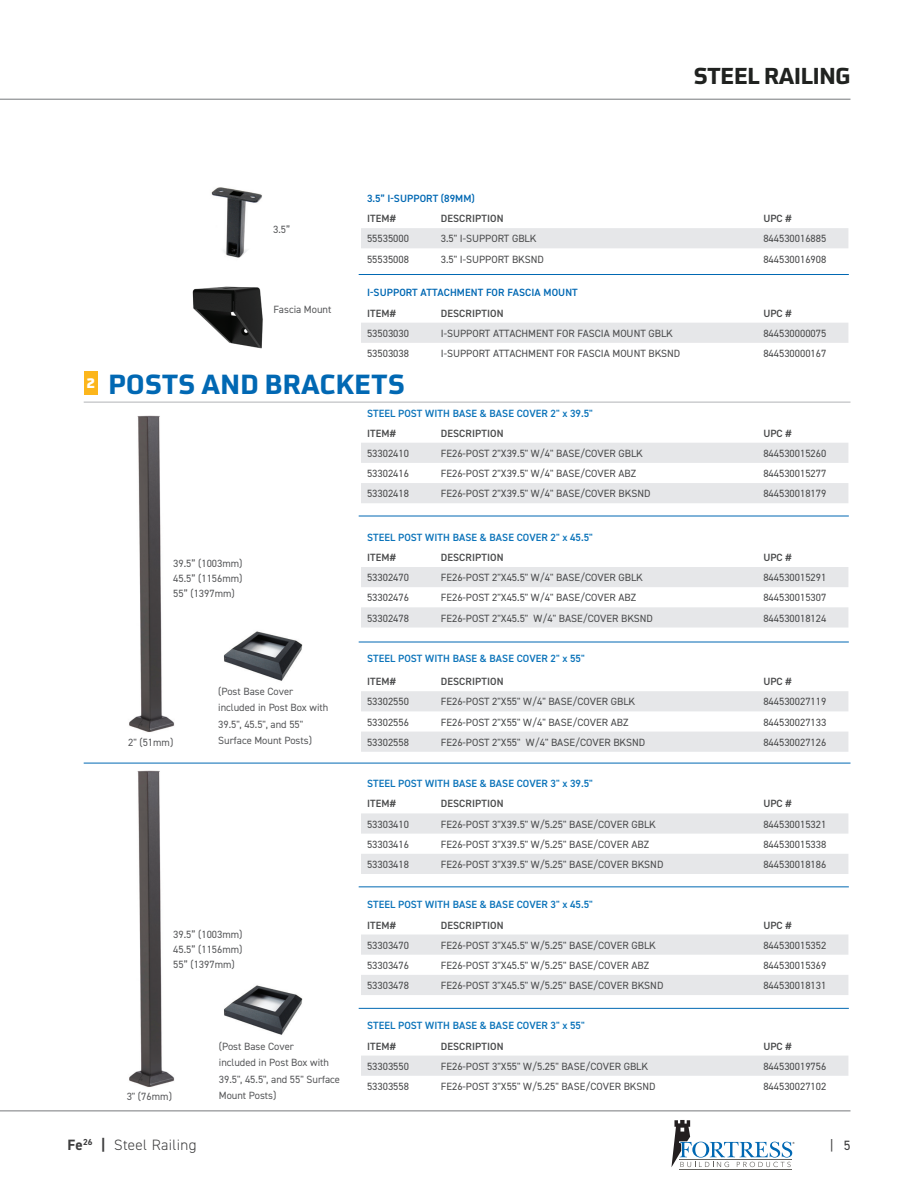
<style>
.page{position:relative;width:918px;height:1188px;background:#fff}
.page>*{position:absolute;margin:0;border:0;box-sizing:border-box;transform-origin:0 0}
.t1{font:700 27px "Utility Pro";letter-spacing:.01em;color:#0168b3}
.t2{font:700 22.5px "Utility Pro";letter-spacing:-.015em;color:#202220}
.t3{font:300 15px "DIN2014";letter-spacing:.025em;color:#3e3e3f}
.t4{font:13.5px "DIN2014";color:#3e3e3f}
.t5{font:10.5px "DIN2014";color:#494a4b}
.t6{font:10.5px/16.5px "DIN2014";color:#57585a;text-align:justify}
.t7{font:600 10.5px "DIN2014";letter-spacing:.01em;color:#0c74ba}
.t8{font:600 10.5px "DIN2014";letter-spacing:.01em;color:#494a4b}
.t9{font:600 10.5px "DIN2014";letter-spacing:.01em;color:#0168b3}
.s1{font-weight:700}
</style>
<div class="page">
<hr style="left:0;top:1111px;width:850px;height:1px;background:#76787b">
<hr style="left:680px;top:1169px;width:112px;height:1px;background:#65635f">
<svg style="left:671px;top:1120px;width:124px;height:47px"></svg>
<img style="left:129px;top:415px;width:46px;height:317px">
<img style="left:225px;top:631px;width:76px;height:50px">
<svg style="left:361px;top:443px;width:487px;height:185px"></svg>
<svg style="left:361px;top:691px;width:487px;height:61px"></svg>
<svg style="left:361px;top:813px;width:487px;height:263px"></svg>
<img style="left:127px;top:762px;width:63px;height:325px">
<img style="left:225px;top:985px;width:76px;height:50px">
<hr style="left:84px;top:763px;width:766px;height:1px;background:#0168b3">
<div style="left:84px;top:371px;width:13px;height:24px;background:#fcb61c"></div>
<hr style="left:84px;top:402px;width:767px;height:1px;background:#b2b3b7">
<hr style="left:359px;top:516px;width:490px;height:1px;background:#0168b3">
<hr style="left:359px;top:642px;width:490px;height:1px;background:#0168b3">
<hr style="left:359px;top:887px;width:490px;height:1px;background:#0168b3">
<hr style="left:359px;top:1008px;width:490px;height:1px;background:#0168b3">
<div style="left:361px;top:228px;width:487px;height:20px;background:#e6e7e9"></div>
<hr style="left:359px;top:274px;width:490px;height:1px;background:#0168b3">
<div style="left:361px;top:323px;width:487px;height:20px;background:#e6e7e9"></div>
<img style="left:192px;top:286px;width:71px;height:63px">
<img style="left:211px;top:187px;width:51px;height:71px">
<hr style="left:0;top:99px;width:850px;height:1px;background:#76787b">
<h2 class="t2" style="left:694px;top:57px;width:158px">STEEL RAILING</h2>
<p class="t6" style="left:273px;top:221px;width:19px">3.5”</p>
<p class="t6" style="left:274px;top:301px;width:59px">Fascia Mount</p>
<p class="t9" style="left:367px;top:191px;width:109px">3.5” I-SUPPORT (89MM)</p>
<p class="t8" style="left:367px;top:212px;width:31px">ITEM#</p>
<p class="t8" style="left:441px;top:212px;width:64px">DESCRIPTION</p>
<p class="t8" style="left:763px;top:212px;width:30px">UPC #</p>
<p class="t5" style="left:367px;top:232px;width:44px">55535000</p>
<p class="t5" style="left:441px;top:232px;width:97px">3.5" I-SUPPORT GBLK</p>
<p class="t5" style="left:763px;top:232px;width:64px">844530016885</p>
<p class="t5" style="left:367px;top:252px;width:44px">55535008</p>
<p class="t5" style="left:441px;top:252px;width:105px">3.5" I-SUPPORT BKSND</p>
<p class="t5" style="left:763px;top:252px;width:64px">844530016908</p>
<p class="t9" style="left:367px;top:286px;width:212px">I-SUPPORT ATTACHMENT FOR FASCIA MOUNT</p>
<p class="t8" style="left:367px;top:306px;width:31px">ITEM#</p>
<p class="t8" style="left:441px;top:306px;width:64px">DESCRIPTION</p>
<p class="t8" style="left:763px;top:306px;width:30px">UPC #</p>
<p class="t5" style="left:367px;top:327px;width:43px">53503030</p>
<p class="t5" style="left:441px;top:327px;width:234px">I-SUPPORT ATTACHMENT FOR FASCIA MOUNT GBLK</p>
<p class="t5" style="left:763px;top:327px;width:64px">844530000075</p>
<p class="t5" style="left:367px;top:347px;width:43px">53503038</p>
<p class="t5" style="left:441px;top:347px;width:241px">I-SUPPORT ATTACHMENT FOR FASCIA MOUNT BKSND</p>
<p class="t5" style="left:763px;top:347px;width:64px">844530000167</p>
<h1 class="t1" style="left:87px;top:362px;width:320px"><sup>2</sup> POSTS AND BRACKETS</h1>
<p class="t6" style="left:173px;top:556px;width:71px;line-height:15px">39.5” (1003mm)<br>45.5” (1156mm)<br>55” (1397mm)</p>
<p class="t6" style="left:128px;top:734px;width:47px">2" (51mm)</p>
<p class="t6" style="left:218px;top:683px;width:112px;text-align:left">(Post Base Cover included in Post Box with<br>39.5", 45.5", and 55"<br>Surface Mount Posts)</p>
<p class="t6" style="left:173px;top:927px;width:71px;line-height:15px">39.5” (1003mm)<br>45.5” (1156mm)<br>55” (1397mm)</p>
<p class="t6" style="left:127px;top:1088px;width:47px">3" (76mm)</p>
<p class="t6" style="left:219px;top:1038px;width:123px;text-align:left">(Post Base Cover<br>included in Post Box with<br>39.5", 45.5", and 55" Surface<br>Mount Posts)</p>
<p class="t7" style="left:367px;top:406px;width:227px">STEEL POST WITH BASE &amp; BASE COVER 2" x 39.5"</p>
<p class="t8" style="left:367px;top:426px;width:31px">ITEM#</p>
<p class="t8" style="left:441px;top:426px;width:64px">DESCRIPTION</p>
<p class="t8" style="left:763px;top:426px;width:30px">UPC #</p>
<p class="t5" style="left:367px;top:447px;width:43px">53302410</p>
<p class="t5" style="left:441px;top:447px;width:204px">FE26-POST 2"X39.5" W/4" BASE/COVER GBLK</p>
<p class="t5" style="left:763px;top:447px;width:64px">844530015260</p>
<p class="t5" style="left:367px;top:467px;width:43px">53302416</p>
<p class="t5" style="left:441px;top:467px;width:197px">FE26-POST 2"X39.5" W/4" BASE/COVER ABZ</p>
<p class="t5" style="left:763px;top:467px;width:64px">844530015277</p>
<p class="t5" style="left:367px;top:487px;width:43px">53302418</p>
<p class="t5" style="left:441px;top:487px;width:211px">FE26-POST 2"X39.5" W/4" BASE/COVER BKSND</p>
<p class="t5" style="left:763px;top:487px;width:64px">844530018179</p>
<p class="t7" style="left:367px;top:530px;width:227px">STEEL POST WITH BASE &amp; BASE COVER 2" x 45.5"</p>
<p class="t8" style="left:367px;top:550px;width:31px">ITEM#</p>
<p class="t8" style="left:441px;top:550px;width:64px">DESCRIPTION</p>
<p class="t8" style="left:763px;top:550px;width:30px">UPC #</p>
<p class="t5" style="left:367px;top:571px;width:43px">53302470</p>
<p class="t5" style="left:441px;top:571px;width:204px">FE26-POST 2"X45.5" W/4" BASE/COVER GBLK</p>
<p class="t5" style="left:763px;top:571px;width:64px">844530015291</p>
<p class="t5" style="left:367px;top:591px;width:43px">53302476</p>
<p class="t5" style="left:441px;top:591px;width:197px">FE26-POST 2"X45.5" W/4" BASE/COVER ABZ</p>
<p class="t5" style="left:763px;top:591px;width:64px">844530015307</p>
<p class="t5" style="left:367px;top:611px;width:43px">53302478</p>
<p class="t5" style="left:441px;top:611px;width:214px">FE26-POST 2"X45.5" W/4" BASE/COVER BKSND</p>
<p class="t5" style="left:763px;top:611px;width:64px">844530018124</p>
<p class="t7" style="left:367px;top:651px;width:219px">STEEL POST WITH BASE &amp; BASE COVER 2" x 55"</p>
<p class="t8" style="left:367px;top:675px;width:31px">ITEM#</p>
<p class="t8" style="left:441px;top:675px;width:64px">DESCRIPTION</p>
<p class="t8" style="left:763px;top:675px;width:30px">UPC #</p>
<p class="t5" style="left:367px;top:695px;width:43px">53302550</p>
<p class="t5" style="left:441px;top:695px;width:196px">FE26-POST 2"X55" W/4" BASE/COVER GBLK</p>
<p class="t5" style="left:763px;top:695px;width:64px">844530027119</p>
<p class="t5" style="left:367px;top:715px;width:43px">53302556</p>
<p class="t5" style="left:441px;top:715px;width:189px">FE26-POST 2"X55" W/4" BASE/COVER ABZ</p>
<p class="t5" style="left:763px;top:715px;width:64px">844530027133</p>
<p class="t5" style="left:367px;top:736px;width:43px">53302558</p>
<p class="t5" style="left:441px;top:736px;width:206px">FE26-POST 2"X55" W/4" BASE/COVER BKSND</p>
<p class="t5" style="left:763px;top:736px;width:64px">844530027126</p>
<p class="t7" style="left:367px;top:777px;width:227px">STEEL POST WITH BASE &amp; BASE COVER 3" x 39.5"</p>
<p class="t8" style="left:367px;top:797px;width:31px">ITEM#</p>
<p class="t8" style="left:441px;top:797px;width:64px">DESCRIPTION</p>
<p class="t8" style="left:763px;top:797px;width:30px">UPC #</p>
<p class="t5" style="left:367px;top:817px;width:43px">53303410</p>
<p class="t5" style="left:441px;top:817px;width:217px">FE26-POST 3"X39.5" W/5.25" BASE/COVER GBLK</p>
<p class="t5" style="left:763px;top:817px;width:64px">844530015321</p>
<p class="t5" style="left:367px;top:838px;width:43px">53303416</p>
<p class="t5" style="left:441px;top:838px;width:210px">FE26-POST 3"X39.5" W/5.25" BASE/COVER ABZ</p>
<p class="t5" style="left:763px;top:838px;width:64px">844530015338</p>
<p class="t5" style="left:367px;top:858px;width:43px">53303418</p>
<p class="t5" style="left:441px;top:858px;width:224px">FE26-POST 3"X39.5" W/5.25" BASE/COVER BKSND</p>
<p class="t5" style="left:763px;top:858px;width:64px">844530018186</p>
<p class="t7" style="left:367px;top:898px;width:227px">STEEL POST WITH BASE &amp; BASE COVER 3" x 45.5"</p>
<p class="t8" style="left:367px;top:918px;width:31px">ITEM#</p>
<p class="t8" style="left:441px;top:918px;width:64px">DESCRIPTION</p>
<p class="t8" style="left:763px;top:918px;width:30px">UPC #</p>
<p class="t5" style="left:367px;top:939px;width:43px">53303470</p>
<p class="t5" style="left:441px;top:939px;width:217px">FE26-POST 3"X45.5" W/5.25" BASE/COVER GBLK</p>
<p class="t5" style="left:763px;top:939px;width:64px">844530015352</p>
<p class="t5" style="left:367px;top:959px;width:43px">53303476</p>
<p class="t5" style="left:441px;top:959px;width:210px">FE26-POST 3"X45.5" W/5.25" BASE/COVER ABZ</p>
<p class="t5" style="left:763px;top:959px;width:64px">844530015369</p>
<p class="t5" style="left:367px;top:979px;width:43px">53303478</p>
<p class="t5" style="left:441px;top:979px;width:224px">FE26-POST 3"X45.5" W/5.25" BASE/COVER BKSND</p>
<p class="t5" style="left:763px;top:979px;width:64px">844530018131</p>
<p class="t7" style="left:367px;top:1019px;width:219px">STEEL POST WITH BASE &amp; BASE COVER 3" x 55"</p>
<p class="t8" style="left:367px;top:1039px;width:31px">ITEM#</p>
<p class="t8" style="left:441px;top:1039px;width:64px">DESCRIPTION</p>
<p class="t8" style="left:763px;top:1039px;width:30px">UPC #</p>
<p class="t5" style="left:367px;top:1060px;width:43px">53303550</p>
<p class="t5" style="left:441px;top:1060px;width:209px">FE26-POST 3"X55" W/5.25" BASE/COVER GBLK</p>
<p class="t5" style="left:763px;top:1060px;width:64px">844530019756</p>
<p class="t5" style="left:367px;top:1080px;width:43px">53303558</p>
<p class="t5" style="left:441px;top:1080px;width:216px">FE26-POST 3"X55" W/5.25" BASE/COVER BKSND</p>
<p class="t5" style="left:763px;top:1080px;width:64px">844530027102</p>
<h3 class="t3" style="left:68px;top:1136px;width:131px"><span class="s1">Fe</span><sup>26</sup> <span class="s1">|</span> Steel Railing</h3>
<p class="t4" style="left:830px;top:1137px;width:22px">| 5</p>
</div>
